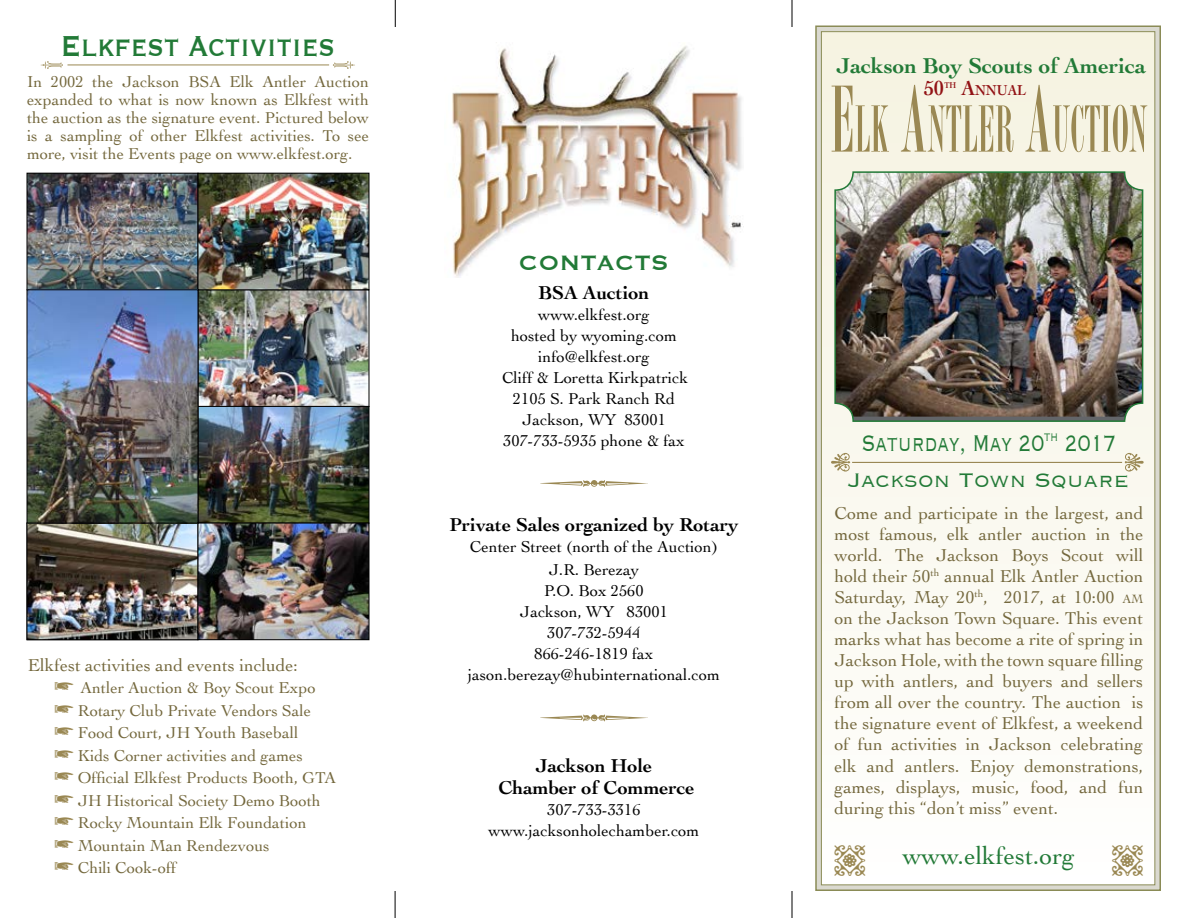
<style>
.page{position:relative;width:1188px;height:918px;background:#fff}
.page>*{position:absolute;margin:0;border:0;box-sizing:border-box;transform-origin:0 0}
.t1{font:69.3px "Bordeaux Roman Bold Let Plain";color:#9a8853}
.t2{font:37.5px "Copperplate";color:#227a37;scale:.8 1}
.t3{font:300 29.4px "Copperplate";color:#227a37;scale:.71 1}
.t4{font:27px "Copperplate";color:#227a37}
.t5{font:300 25.5px "Copperplate";color:#227a37}
.t6{font:25.5px "Cochin";color:#227a37}
.t7{font:700 22.5px "Cochin";color:#227a37}
.t8{font:700 21.45px "Cochin";color:#921215;scale:.91 1}
.t9{font:700 19.5px/22.5px "Cochin";color:#000;text-align:center}
.t10{font:18px/21px "Cochin";color:#74683d;text-align:justify}
.t11{font:16.5px/22.5px "Cochin";color:#74683d;text-align:justify}
.t12{font:16.5px/21px "Cochin";color:#000;text-align:center}
.t13{font:700 15px "Cochin";color:#921215;scale:.91 1}
.t14{font:700 8.7px "Cochin";color:#921215;scale:.91 1}
.s1{font-size:99px}
.s2{font-size:21.45px}
.s3{font-size:12.6px}
</style>
<div class="page">
<svg style="left:815px;top:26px;width:346px;height:865px;background:#c4c4ae"></svg>
<div style="left:821px;top:32px;width:334px;height:853px;background:linear-gradient(to bottom,#f1f0dd,#fefefd)"></div>
<img style="left:835px;top:172px;width:308px;height:245px">
<div style="left:834px;top:171px;width:309px;height:251px;border:2px solid #227a37;border-radius:18px"></div>
<img style="left:452px;top:42px;width:292px;height:235px">
<img style="left:29px;top:175px;width:338px;height:463px">
<div style="left:27px;top:173px;width:171px;height:117px;border:1px solid #000"></div>
<div style="left:198px;top:289px;width:171px;height:118px;border:1px solid #000"></div>
<div style="left:198px;top:173px;width:171px;height:117px;border:1px solid #000"></div>
<div style="left:198px;top:406px;width:171px;height:117px;border:1px solid #000"></div>
<div style="left:27px;top:523px;width:171px;height:117px;border:1px solid #000"></div>
<div style="left:27px;top:289px;width:171px;height:234px;border:1px solid #000"></div>
<div style="left:198px;top:523px;width:171px;height:117px;border:1px solid #000"></div>
<svg style="left:831px;top:453px;width:19px;height:19px"></svg>
<svg style="left:1125px;top:453px;width:19px;height:19px"></svg>
<hr style="left:852px;top:462px;width:270px;height:1px;background:#9a8853">
<hr style="left:68px;top:65px;width:261px;height:1px;background:#9a8853">
<svg style="left:41px;top:61px;width:22px;height:8px"></svg>
<svg style="left:333px;top:61px;width:22px;height:8px"></svg>
<svg style="left:792px;top:0;width:1px;height:27px"></svg>
<svg style="left:792px;top:891px;width:1px;height:27px"></svg>
<svg style="left:395px;top:891px;width:1px;height:27px"></svg>
<svg style="left:395px;top:0;width:1px;height:27px"></svg>
<svg style="left:834px;top:844px;width:32px;height:32px"></svg>
<svg style="left:1111px;top:844px;width:32px;height:32px"></svg>
<h2 class="t2" style="left:61px;top:22px;width:344px">Elkfest Activities</h2>
<p class="t7" style="left:836px;top:50px;width:311px">Jackson Boy Scouts of America</p>
<p class="t11" style="left:27px;top:72px;width:344px;line-height:18px">In 2002 the Jackson BSA Elk Antler Auction expanded to what is now known as Elkfest with the auction as the signature event. Pictured below is a sampling of other Elkfest activities. To see more, visit the Events page on www.elkfest.org.</p>
<h1 class="t1" style="left:830px;top:98px;width:319px"><span class="s1">E</span>LK <span class="s1">A</span>NTLER <span class="s1">A</span>UCTION</h1>
<p class="t8" style="left:924px;top:73px;width:24px">50</p>
<p class="t14" style="left:944px;top:79px;width:15px">TH</p>
<p class="t13" style="left:961px;top:80px;width:73px"><span class="s2">A</span>NNUAL</p>
<p class="t10" style="left:28px;top:653px;width:272px">Elkfest activities and events include:</p>
<p class="t11" style="left:78px;top:676px;width:260px;text-align:left">Antler Auction &amp; Boy Scout Expo<br>Rotary Club Private Vendors Sale<br>Food Court, JH Youth Baseball<br>Kids Corner activities and games<br>Official Elkfest Products Booth, GTA<br>JH Historical Society Demo Booth<br>Rocky Mountain Elk Foundation<br>Mountain Man Rendezvous<br>Chili Cook-off</p>
<h3 class="t4" style="left:519px;top:245px;width:152px">CONTACTS</h3>
<p class="t9" style="left:539px;top:280px;width:112px">BSA Auction</p>
<p class="t12" style="left:502px;top:303px;width:188px">www.elkfest.org<br>hosted by wyoming.com info@elkfest.org<br>Cliff &amp; Loretta Kirkpatrick<br>2105 S. Park Ranch Rd<br>Jackson, WY 83001<br>307-733-5935 phone &amp; fax</p>
<p class="t9" style="left:449px;top:512px;width:291px">Private Sales organized by Rotary</p>
<p class="t12" style="left:470px;top:534px;width:250px;line-height:23.7px">Center Street (north of the Auction)<br>J.R. Berezay</p>
<p class="t12" style="left:468px;top:580px;width:254px">P.O. Box 2560<br>Jackson, WY 83001<br>307-732-5944<br>866-246-1819 fax jason.berezay@hubinternational.com</p>
<p class="t9" style="left:498px;top:753px;width:198px">Jackson Hole<br>Chamber of Commerce</p>
<p class="t12" style="left:489px;top:799px;width:212px">307-733-3316 www.jacksonholechamber.com</p>
<h3 class="t3" style="left:862px;top:424px;width:360px">Saturday, May 20<sup>th</sup> 2017</h3>
<h3 class="t5" style="left:849px;top:464px;width:282px">Jackson Town Square</h3>
<p class="t10" style="left:834px;top:502px;width:311px">Come and participate in the largest, and most famous, elk antler auction in the world. The Jackson Boys Scout will hold their 50<sup>th</sup> annual Elk Antler Auction Saturday, May 20<sup>th</sup>, 2017, at 10:00 <span class="s3">am </span>on the Jackson Town Square. This event marks what has become a rite of spring in Jackson Hole, with the town square filling up with antlers, and buyers and sellers from all over the country. The auction is the signature event of Elkfest, a weekend of fun activities in Jackson celebrating elk and antlers. Enjoy demonstrations, games, displays, music, food, and fun during this “don’t miss” event.</p>
<h3 class="t6" style="left:903px;top:838px;width:174px">www.elkfest.org</h3>
</div>
